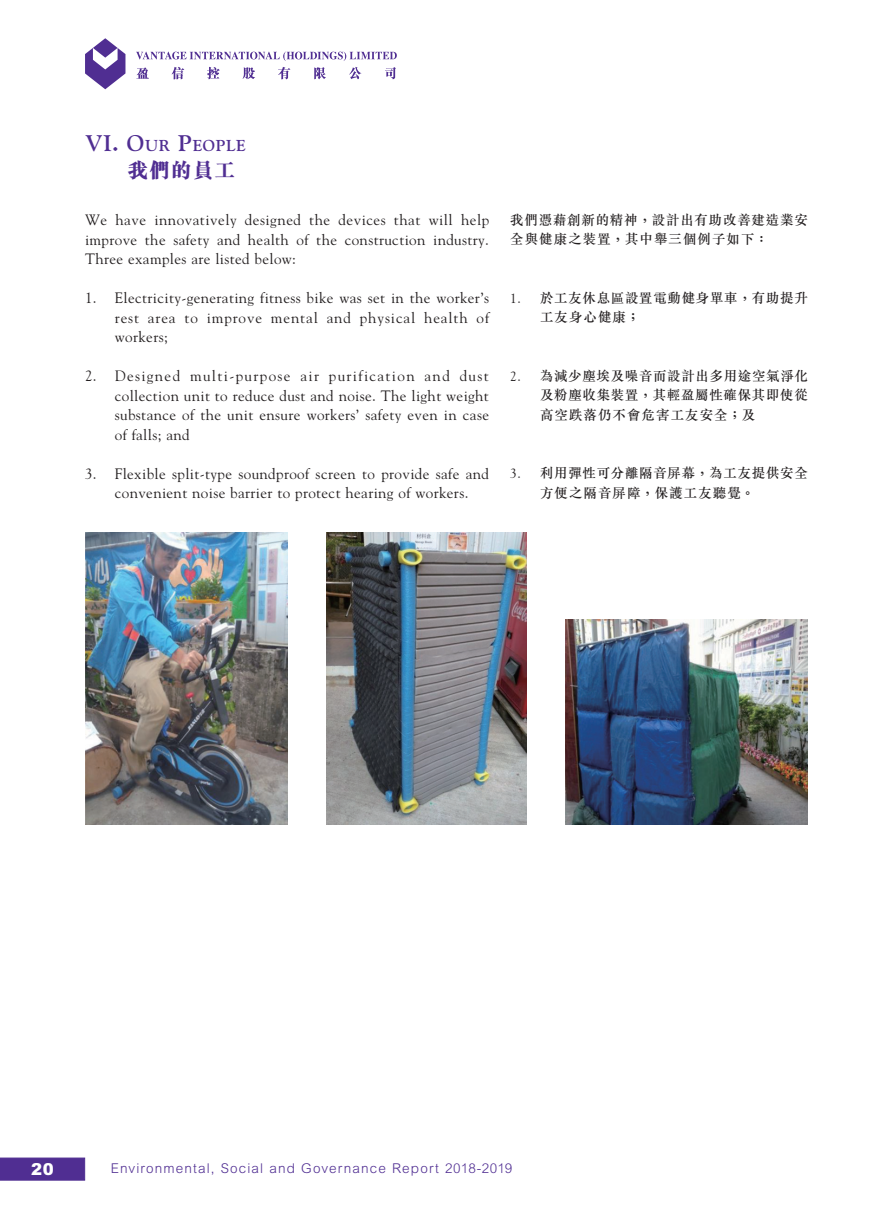
<style>
.page{position:relative;width:893px;height:1212px;background:#fff}
.page>*{position:absolute;margin:0;border:0;box-sizing:border-box;transform-origin:0 0}
.t1{font:800 21px "M Sung HK";letter-spacing:.035em;color:#502e92}
.t2{font:900 16.5px "Arial MT Std";color:#fff}
.t3{font:700 15.75px "Goudy Std";color:#502e92}
.t4{font:15px/19.5px "Goudy Std";letter-spacing:.025em;color:#231f20;text-align:justify}
.t5{font:500 13.5px/19.5px "M Sung HK";letter-spacing:.055em;color:#231f20}
.t6{font:300 13.5px "Arial MT Std";letter-spacing:.08em;color:#502e92}
.s1{font-size:22.5px}
.s2{font-family:"Goudy Std";font-weight:400}
</style>
<div class="page">
<div style="left:0;top:1158px;width:85px;height:22px;background:#502e92"></div>
<svg style="left:85px;top:38px;width:40px;height:51px"></svg>
<svg style="left:136px;top:52px;width:261px;height:9px"></svg>
<svg style="left:136px;top:67px;width:260px;height:13px"></svg>
<img style="left:85px;top:532px;width:202px;height:292px">
<img style="left:326px;top:532px;width:201px;height:292px">
<img style="left:566px;top:620px;width:242px;height:204px">
<p class="t3" style="left:85px;top:136px;width:162px"><span class="s1">VI. O</span>UR <span class="s1">P</span>EOPLE</p>
<h1 class="t1" style="left:128px;top:156px;width:109px">我們的員工</h1>
<p class="t4" style="left:85px;top:210px;width:406px">We have innovatively designed the devices that will help improve the safety and health of the construction industry.<br>Three examples are listed below:</p>
<p class="t4" style="left:115px;top:288px;width:376px;text-indent:-30px">1. Electricity-generating fitness bike was set in the worker’s rest area to improve mental and physical health of workers;</p>
<p class="t4" style="left:115px;top:366px;width:376px;text-indent:-30px">2. Designed multi-purpose air purification and dust collection unit to reduce dust and noise. The light weight substance of the unit ensure workers’ safety even in case of falls; and</p>
<p class="t4" style="left:115px;top:463px;width:376px;text-indent:-30px">3. Flexible split-type soundproof screen to provide safe and convenient noise barrier to protect hearing of workers.</p>
<p class="t5" style="left:510px;top:210px;width:299px">我們憑藉創新的精神，設計出有助改善建造業安全與健康之裝置，其中舉三個例子如下：</p>
<p class="t5" style="left:540px;top:288px;width:269px;text-indent:-30px"><span class="s2">1.</span> 於工友休息區設置電動健身單車，有助提升工友身心健康；</p>
<p class="t5" style="left:540px;top:366px;width:269px;text-align:justify;text-indent:-30px"><span class="s2">2.</span> 為減少塵埃及噪音而設計出多用途空氣淨化及粉塵收集裝置，其輕盈屬性確保其即使從高空跌落仍不會危害工友安全；及</p>
<p class="t5" style="left:540px;top:463px;width:269px;text-indent:-30px"><span class="s2">3.</span> 利用彈性可分離隔音屏幕，為工友提供安全方便之隔音屏障，保護工友聽覺。</p>
<p class="t2" style="left:31px;top:1159px;width:24px">20</p>
<p class="t6" style="left:111px;top:1160px;width:403px">Environmental, Social and Governance Report 2018-2019</p>
</div>
